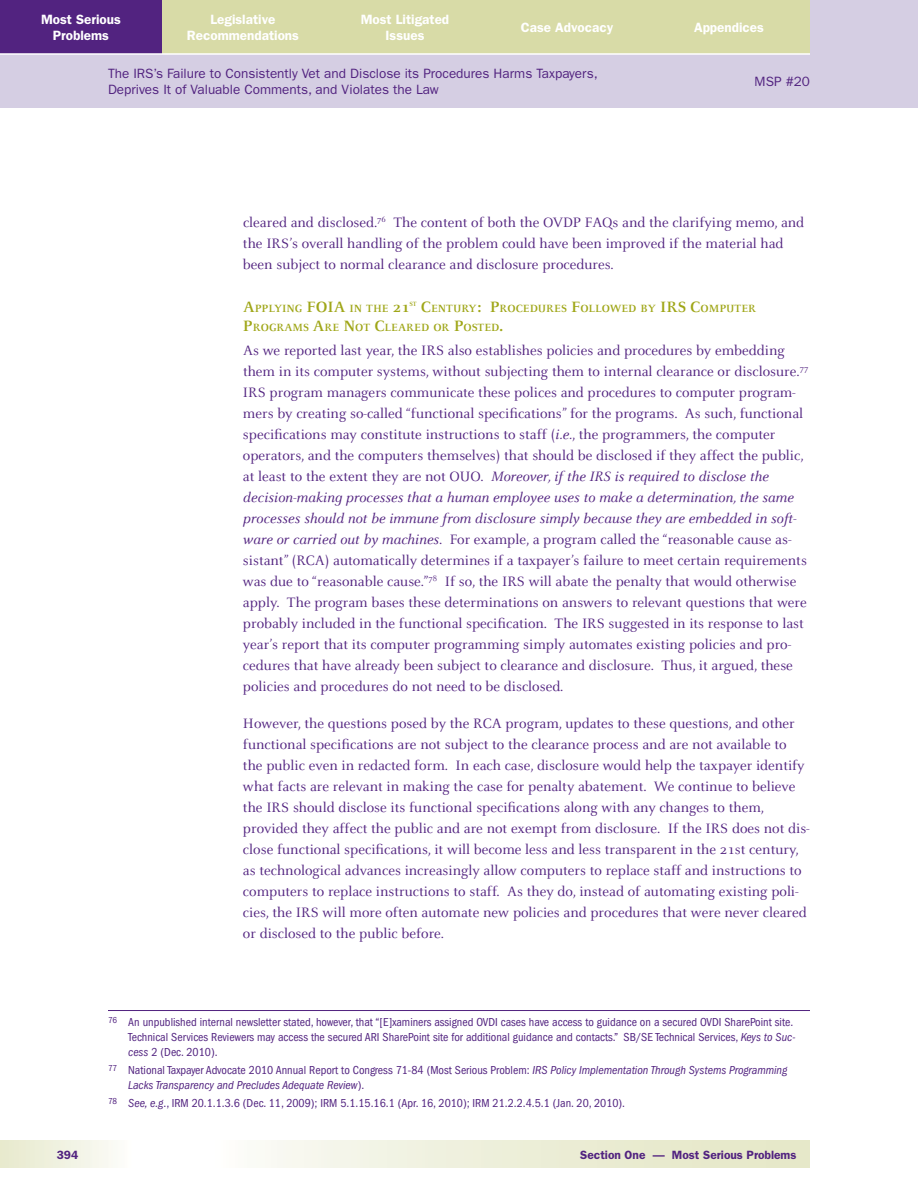
<style>
.page{position:relative;width:918px;height:1188px;background:#fff}
.page>*{position:absolute;margin:0;border:0;box-sizing:border-box;transform-origin:0 0}
.t1{font:15px/21px "Celeste";color:#522380}
.t2{font:13.5px/16.5px "Franklin Gothic";color:#522380}
.t3{font:600 13.5px/16.5px "Franklin Gothic";color:#fff;text-align:center}
.t4{font:condensed 12px/15px "Franklin Gothic";color:#522380}
.t5{font:italic condensed 12px/15px "Franklin Gothic";color:#522380}
.t6{font:600 12px "Franklin Gothic";color:#522380}
.t7{font:700 11.55px/19.8px "Celeste";color:#9fa617}
.t8{font:700 6.75px "Celeste";color:#9fa617}
.s1{font-size:16.5px}
.s2{font-style:italic}
.s3{font-style:normal}
</style>
<div class="page">
<div style="left:0;top:0;width:918px;height:108px;background:#d5cee3"></div>
<svg style="left:265px;top:1141px;width:545px;height:27px;background:#edeed9"></svg>
<div style="left:0;top:1141px;width:148px;height:27px;background:linear-gradient(to right,#e6e9cc,#fff)"></div>
<div style="left:0;top:0;width:162px;height:54px;background:#522380"></div>
<div style="left:162px;top:0;width:162px;height:54px;background:#d8dba7"></div>
<div style="left:324px;top:0;width:162px;height:54px;background:#d8dba7"></div>
<div style="left:648px;top:0;width:162px;height:54px;background:#d8dba7"></div>
<div style="left:486px;top:0;width:162px;height:54px;background:#d8dba7"></div>
<hr style="left:0;top:53px;width:810px;height:2px;background:#fff">
<hr style="left:108px;top:1010px;width:702px;height:1px;background:#522380">
<p class="t3" style="left:41px;top:11px;width:81px">Most serious<br>Problems</p>
<p class="t3" style="left:361px;top:11px;width:90px">Most litigated issues</p>
<p class="t3" style="left:521px;top:19px;width:94px">case advocacy</p>
<p class="t3" style="left:694px;top:19px;width:71px">appendices</p>
<p class="t3" style="left:187px;top:11px;width:114px">legislative recommendations</p>
<p class="t2" style="left:108px;top:65px;width:491px">The IRS’s Failure to Consistently Vet and Disclose its Procedures Harms Taxpayers,<br>Deprives It of Valuable Comments, and Violates the Law</p>
<p class="t2" style="left:755px;top:73px;width:57px">MSP #20</p>
<p class="t1" style="left:243px;top:212px;width:563px">cleared and disclosed.<sup>76</sup> the content of both the ovdp FaQs and the clarifying memo, and the irS’s overall handling of the problem could have been improved if the material had been subject to normal clearance and disclosure procedures.</p>
<p class="t7" style="left:243px;top:298px;width:168px"><span class="s1">A</span>PPLYING <span class="s1">FOIA</span> IN THE <span class="s1">21</span></p>
<p class="t8" style="left:409px;top:300px;width:9px">ST</p>
<p class="t7" style="left:243px;top:298px;width:515px;text-indent:178px"><span class="s1">C</span>ENTURY<span class="s1">: P</span>ROCEDURES <span class="s1">F</span>OLLOWED BY <span class="s1">IRS C</span>OMPUTER<br><span class="s1">P</span>ROGRAMS <span class="s1">A</span>RE <span class="s1">N</span>OT <span class="s1">C</span>LEARED OR <span class="s1">P</span>OSTED<span class="s1">.</span></p>
<p class="t1" style="left:243px;top:340px;width:567px">as we reported last year, the irS also establishes policies and procedures by embedding them in its computer systems, without subjecting them to internal clearance or disclosure.<sup>77 </sup>irS program managers communicate these polices and procedures to computer program&shy;mers by creating so-called “functional specifications” for the programs. as such, functional specifications may constitute instructions to staff (<span class="s2">i.e.</span>, the programmers, the computer operators, and the computers themselves) that should be disclosed if they affect the public, at least to the extent they are not oUo. <span class="s2">Moreover, if the IRS is required to disclose the decision-making processes that a human employee uses to make a determination, the same processes should not be immune from disclosure simply because they are embedded in soft&shy;ware or carried out by machines</span>. For example, a program called the “reasonable cause as&shy;sistant” (rca) automatically determines if a taxpayer’s failure to meet certain requirements was due to “reasonable cause.”<sup>78</sup> if so, the irS will abate the penalty that would otherwise apply. the program bases these determinations on answers to relevant questions that were probably included in the functional specification. the irS suggested in its response to last year’s report that its computer programming simply automates existing policies and pro&shy;cedures that have already been subject to clearance and disclosure. thus, it argued, these policies and procedures do not need to be disclosed.</p>
<p class="t1" style="left:243px;top:714px;width:568px">However, the questions posed by the rca program, updates to these questions, and other functional specifications are not subject to the clearance process and are not available to the public even in redacted form. in each case, disclosure would help the taxpayer identify what facts are relevant in making the case for penalty abatement. We continue to believe the irS should disclose its functional specifications along with any changes to them, provided they affect the public and are not exempt from disclosure. if the irS does not dis&shy;close functional specifications, it will become less and less transparent in the 21st century, as technological advances increasingly allow computers to replace staff and instructions to computers to replace instructions to staff. as they do, instead of automating existing poli&shy;cies, the irS will more often automate new policies and procedures that were never cleared or disclosed to the public before.</p>
<p class="t4" style="left:128px;top:1014px;width:668px;text-indent:-20px"><sup>76</sup> An unpublished internal newsletter stated, however, that “[E]xaminers assigned OVDI cases have access to guidance on a secured OVDI SharePoint site.<br>Technical Services Reviewers may access the secured ARI SharePoint site for additional guidance and contacts.” SB/SE Technical Services, <span class="s2">Keys to Suc&shy;cess</span> 2 (Dec. 2010).</p>
<p class="t5" style="left:128px;top:1062px;width:661px;text-indent:-20px"><sup>77</sup> <span class="s3">National Taxpayer Advocate 2010 Annual Report to Congress 71-84 (Most Serious Problem:</span> IRS Policy Implementation Through Systems Programming<br>Lacks Transparency and Precludes Adequate Review<span class="s3">).</span></p>
<p class="t4" style="left:108px;top:1096px;width:519px"><sup>78</sup> <span class="s2">See, e.g</span>., IRM 20.1.1.3.6 (Dec. 11, 2009); IRM 5.1.15.16.1 (Apr. 16, 2010); IRM 21.2.2.4.5.1 (Jan. 20, 2010).</p>
<p class="t6" style="left:57px;top:1148px;width:23px">394</p>
<p class="t6" style="left:580px;top:1148px;width:218px">Section One — Most Serious Problems</p>
</div>
